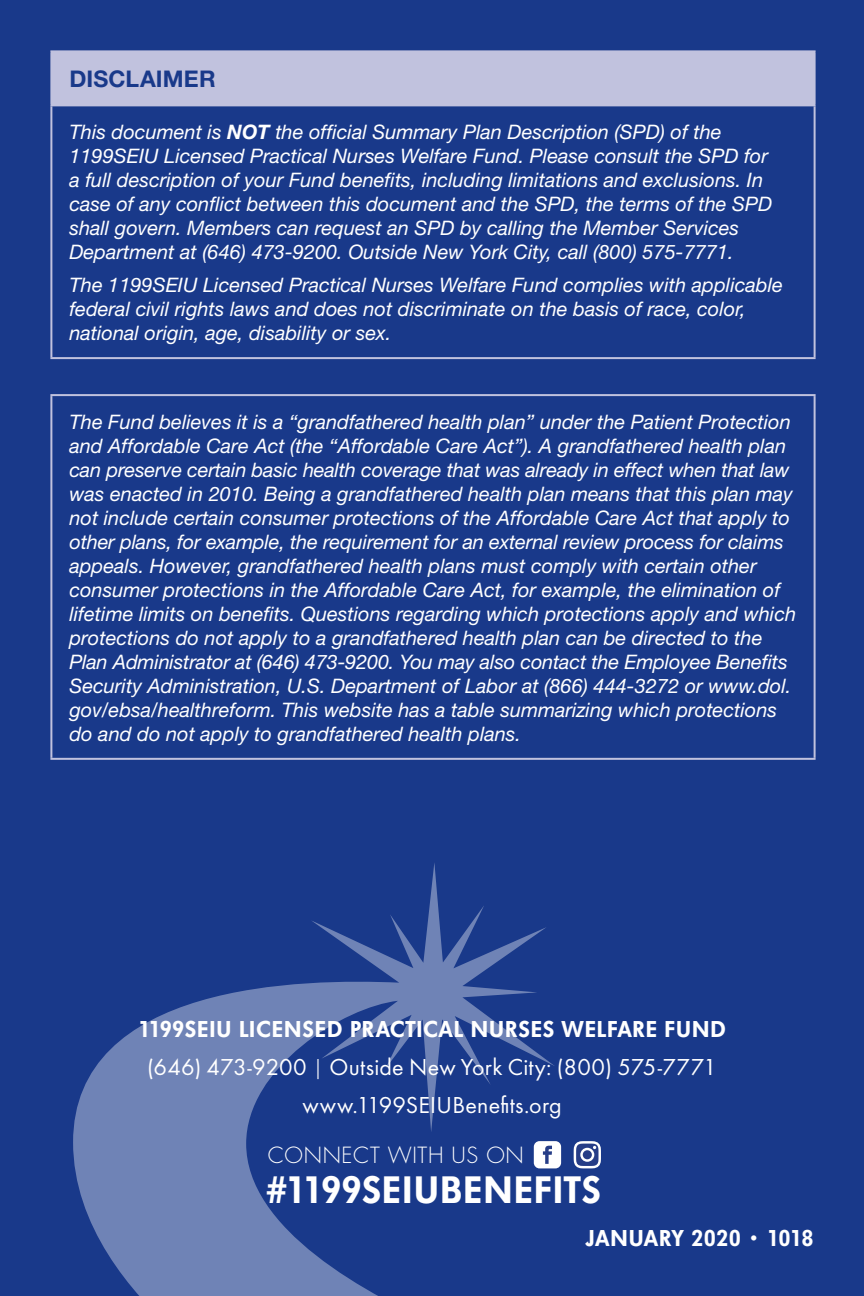
<style>
.page{position:relative;width:864px;height:1296px;background:#19398a}
.page>*{position:absolute;margin:0;border:0;box-sizing:border-box;transform-origin:0 0}
.t1{font:40px "Futura Hvy";letter-spacing:.01em;color:#fff}
.t2{font:24px/38px "Futura";letter-spacing:.01em;color:#fff;text-align:center}
.t3{font:24px "Futura Hvy";letter-spacing:.015em;color:#fff}
.t4{font:700 23px "Helvetica Neue";letter-spacing:.005em;color:#19398a}
.t5{font:300 21.8px "Futura";letter-spacing:.03em;color:#fff}
.t6{font:italic 20px/24px "Helvetica Neue";color:#fff}
.s1{font-weight:700}
</style>
<div class="page">
<svg style="left:73px;top:863px;width:482px;height:433px"></svg>
<div style="left:51px;top:51px;width:764px;height:54px;background:#c1c2de"></div>
<hr style="left:50px;top:50px;width:766px;height:2px;background:#c1c2de">
<hr style="left:50px;top:52px;width:2px;height:52px;background:#c1c2de">
<hr style="left:814px;top:52px;width:2px;height:52px;background:#c1c2de">
<hr style="left:50px;top:104px;width:766px;height:2px;background:#c1c2de">
<hr style="left:50px;top:106px;width:2px;height:251px;background:#c1c2de">
<hr style="left:814px;top:106px;width:2px;height:251px;background:#c1c2de">
<hr style="left:50px;top:357px;width:766px;height:2px;background:#c1c2de">
<hr style="left:50px;top:394px;width:766px;height:2px;background:#c1c2de">
<hr style="left:50px;top:396px;width:2px;height:362px;background:#c1c2de">
<hr style="left:814px;top:396px;width:2px;height:362px;background:#c1c2de">
<hr style="left:50px;top:758px;width:766px;height:2px;background:#c1c2de">
<svg style="left:534px;top:1141px;width:27px;height:27px"></svg>
<svg style="left:574px;top:1141px;width:27px;height:27px"></svg>
<p class="t4" style="left:69px;top:65px;width:148px">DISCLAIMER</p>
<p class="t6" style="left:69px;top:120px;width:704px">This document is <span class="s1">NOT</span> the official Summary Plan Description (SPD) of the 1199SEIU Licensed Practical Nurses Welfare Fund. Please consult the SPD for a full description of your Fund benefits, including limitations and exclusions. In case of any conflict between this document and the SPD, the terms of the SPD shall govern. Members can request an SPD by calling the Member Services Department at (646) 473-9200. Outside New York City, call (800) 575-7771.</p>
<p class="t6" style="left:69px;top:273px;width:715px">The 1199SEIU Licensed Practical Nurses Welfare Fund complies with applicable federal civil rights laws and does not discriminate on the basis of race, color, national origin, age, disability or sex.</p>
<p class="t6" style="left:69px;top:409px;width:728px">The Fund believes it is a “grandfathered health plan” under the Patient Protection and Affordable Care Act (the “Affordable Care Act”). A grandfathered health plan can preserve certain basic health coverage that was already in effect when that law was enacted in 2010. Being a grandfathered health plan means that this plan may not include certain consumer protections of the Affordable Care Act that apply to other plans, for example, the requirement for an external review process for claims appeals. However, grandfathered health plans must comply with certain other consumer protections in the Affordable Care Act, for example, the elimination of lifetime limits on benefits. Questions regarding which protections apply and which protections do not apply to a grandfathered health plan can be directed to the Plan Administrator at (646) 473-9200. You may also contact the Employee Benefits Security Administration, U.S. Department of Labor at (866) 444-3272 or www.dol. gov/ebsa/healthreform. This website has a table summarizing which protections do and do not apply to grandfathered health plans.</p>
<p class="t3" style="left:138px;top:1013px;width:589px">1199SEIU LICENSED PRACTICAL NURSES WELFARE FUND</p>
<p class="t2" style="left:147px;top:1050px;width:571px">(646) 473-9200 | Outside New York City: (800) 575-7771 www.1199SEIUBenefits.org</p>
<p class="t5" style="left:268px;top:1141px;width:258px">CONNECT WITH US ON</p>
<h1 class="t1" style="left:266px;top:1163px;width:337px">#1199SEIUBENEFITS</h1>
<p class="t3" style="left:586px;top:1222px;width:229px">JANUARY 2020 • 1018</p>
</div>
